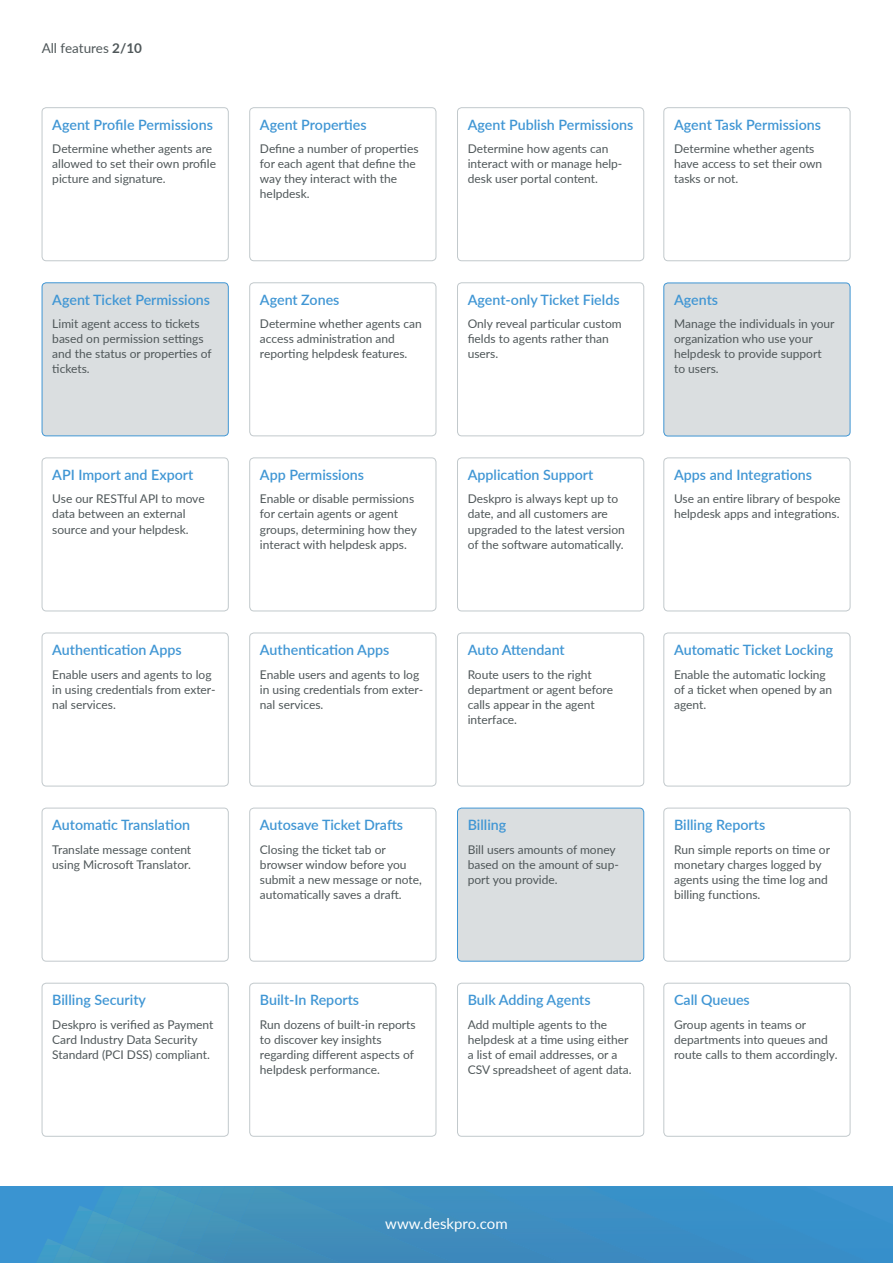
<style>
.page{position:relative;width:893px;height:1263px;background:#fff}
.page>*{position:absolute;margin:0;border:0;box-sizing:border-box;transform-origin:0 0}
.t1{font:15px "Lato";color:#fff}
.t2{font:600 14.25px "Lato";color:#4096d4}
.t3{font:13.5px "Lato";color:#4f5759}
.t4{font:12px/15px "Lato";color:#4f5759}
.s1{font-weight:700}
</style>
<div class="page">
<div style="left:457px;top:808px;width:187px;height:153px;background:#dadee0;border-radius:4px"></div>
<div style="left:457px;top:808px;width:187px;height:153px;border:1px solid #4096d4;border-radius:4px"></div>
<div style="left:664px;top:283px;width:186px;height:153px;background:#dadee0;border-radius:4px"></div>
<div style="left:663px;top:283px;width:187px;height:153px;border:1px solid #4096d4;border-radius:4px"></div>
<div style="left:42px;top:283px;width:186px;height:153px;background:#dadee0;border-radius:4px"></div>
<div style="left:42px;top:282px;width:187px;height:154px;border:1px solid #4096d4;border-radius:4px"></div>
<div style="left:42px;top:107px;width:187px;height:154px;border:1px solid #c2c9cc;border-radius:4px"></div>
<div style="left:42px;top:457px;width:187px;height:154px;border:1px solid #c2c9cc;border-radius:4px"></div>
<div style="left:42px;top:808px;width:187px;height:153px;border:1px solid #c2c9cc;border-radius:4px"></div>
<div style="left:42px;top:983px;width:187px;height:154px;border:1px solid #c2c9cc;border-radius:4px"></div>
<div style="left:42px;top:633px;width:187px;height:153px;border:1px solid #c2c9cc;border-radius:4px"></div>
<div style="left:249px;top:107px;width:187px;height:154px;border:1px solid #c2c9cc;border-radius:4px"></div>
<div style="left:249px;top:457px;width:187px;height:154px;border:1px solid #c2c9cc;border-radius:4px"></div>
<div style="left:249px;top:808px;width:187px;height:153px;border:1px solid #c2c9cc;border-radius:4px"></div>
<div style="left:249px;top:983px;width:187px;height:154px;border:1px solid #c2c9cc;border-radius:4px"></div>
<div style="left:249px;top:282px;width:187px;height:154px;border:1px solid #c2c9cc;border-radius:4px"></div>
<div style="left:249px;top:633px;width:187px;height:153px;border:1px solid #c2c9cc;border-radius:4px"></div>
<div style="left:457px;top:107px;width:187px;height:154px;border:1px solid #c2c9cc;border-radius:4px"></div>
<div style="left:457px;top:457px;width:187px;height:154px;border:1px solid #c2c9cc;border-radius:4px"></div>
<div style="left:457px;top:983px;width:187px;height:154px;border:1px solid #c2c9cc;border-radius:4px"></div>
<div style="left:457px;top:282px;width:187px;height:154px;border:1px solid #c2c9cc;border-radius:4px"></div>
<div style="left:457px;top:633px;width:187px;height:153px;border:1px solid #c2c9cc;border-radius:4px"></div>
<div style="left:663px;top:107px;width:187px;height:154px;border:1px solid #c2c9cc;border-radius:4px"></div>
<div style="left:663px;top:457px;width:187px;height:154px;border:1px solid #c2c9cc;border-radius:4px"></div>
<div style="left:663px;top:808px;width:187px;height:153px;border:1px solid #c2c9cc;border-radius:4px"></div>
<div style="left:663px;top:983px;width:187px;height:154px;border:1px solid #c2c9cc;border-radius:4px"></div>
<div style="left:663px;top:633px;width:187px;height:153px;border:1px solid #c2c9cc;border-radius:4px"></div>
<div style="left:0;top:1186px;width:893px;height:77px;background:#3a94d1"></div>
<div style="left:563px;top:1186px;width:92px;height:77px;background:#3c8ec3"></div>
<div style="left:455px;top:1186px;width:108px;height:77px;background:#3e8dc0"></div>
<img style="left:159px;top:1187px;width:18px;height:2px">
<img style="left:177px;top:1187px;width:18px;height:9px">
<img style="left:195px;top:1186px;width:19px;height:18px">
<img style="left:214px;top:1186px;width:26px;height:25px">
<div style="left:240px;top:1186px;width:215px;height:77px;background:#4090bc"></div>
<img style="left:123px;top:1187px;width:2px;height:30px">
<img style="left:125px;top:1187px;width:34px;height:76px">
<img style="left:140px;top:1189px;width:37px;height:48px">
<img style="left:158px;top:1196px;width:37px;height:41px">
<img style="left:176px;top:1204px;width:38px;height:41px">
<img style="left:195px;top:1211px;width:45px;height:52px">
<div style="left:222px;top:1222px;width:119px;height:41px;background:#408db8"></div>
<img style="left:123px;top:1217px;width:2px;height:7px">
<img style="left:123px;top:1224px;width:17px;height:39px">
<img style="left:146px;top:1237px;width:30px;height:26px">
<img style="left:168px;top:1245px;width:27px;height:18px">
<img style="left:191px;top:1253px;width:29px;height:10px">
<svg style="left:45px;top:1189px;width:78px;height:74px"></svg>
<img style="left:52px;top:1244px;width:22px;height:19px">
<img style="left:68px;top:1250px;width:22px;height:13px">
<img style="left:87px;top:1256px;width:18px;height:7px">
<p class="t3" style="left:42px;top:39px;width:102px">All features <span class="s1">2/10</span></p>
<p class="t2" style="left:52px;top:114px;width:162px">Agent Profile Permissions</p>
<p class="t4" style="left:52px;top:141px;width:165px">Determine whether agents are allowed to set their own profile picture and signature.</p>
<p class="t2" style="left:52px;top:289px;width:159px">Agent Ticket Permissions</p>
<p class="t4" style="left:52px;top:316px;width:161px">Limit agent access to tickets based on permission settings and the status or properties of tickets.</p>
<p class="t2" style="left:52px;top:464px;width:143px">API Import and Export</p>
<p class="t4" style="left:52px;top:491px;width:154px">Use our RESTful API to move data between an external source and your helpdesk.</p>
<p class="t2" style="left:52px;top:639px;width:131px">Authentication Apps</p>
<p class="t4" style="left:52px;top:666px;width:165px">Enable users and agents to log in using credentials from exter&shy;nal services.</p>
<p class="t2" style="left:52px;top:815px;width:139px">Automatic Translation</p>
<p class="t4" style="left:52px;top:841px;width:140px">Translate message content using Microsoft Translator.</p>
<p class="t2" style="left:52px;top:990px;width:95px">Billing Security</p>
<p class="t4" style="left:52px;top:1016px;width:163px">Deskpro is verified as Payment<br>Card Industry Data Security<br>Standard (PCI DSS) compliant.</p>
<p class="t2" style="left:260px;top:114px;width:108px">Agent Properties</p>
<p class="t4" style="left:260px;top:141px;width:160px">Define a number of properties for each agent that define the way they interact with the helpdesk.</p>
<p class="t2" style="left:260px;top:289px;width:81px">Agent Zones</p>
<p class="t4" style="left:260px;top:316px;width:163px">Determine whether agents can access administration and reporting helpdesk features.</p>
<p class="t2" style="left:260px;top:464px;width:106px">App Permissions</p>
<p class="t4" style="left:260px;top:491px;width:158px">Enable or disable permissions for certain agents or agent groups, determining how they interact with helpdesk apps.</p>
<p class="t2" style="left:260px;top:639px;width:131px">Authentication Apps</p>
<p class="t4" style="left:260px;top:666px;width:165px">Enable users and agents to log in using credentials from exter&shy;nal services.</p>
<p class="t2" style="left:260px;top:815px;width:145px">Autosave Ticket Drafts</p>
<p class="t4" style="left:260px;top:841px;width:163px">Closing the ticket tab or browser window before you submit a new message or note, automatically saves a draft.</p>
<p class="t2" style="left:260px;top:990px;width:101px">Built-In Reports</p>
<p class="t4" style="left:260px;top:1016px;width:157px">Run dozens of built-in reports to discover key insights regarding different aspects of helpdesk performance.</p>
<p class="t2" style="left:468px;top:114px;width:167px">Agent Publish Permissions</p>
<p class="t4" style="left:468px;top:141px;width:156px">Determine how agents can interact with or manage help&shy;desk user portal content.</p>
<p class="t2" style="left:674px;top:114px;width:148px">Agent Task Permissions</p>
<p class="t4" style="left:674px;top:141px;width:150px">Determine whether agents have access to set their own tasks or not.</p>
<p class="t2" style="left:468px;top:289px;width:153px">Agent-only Ticket Fields</p>
<p class="t4" style="left:468px;top:316px;width:155px">Only reveal particular custom fields to agents rather than users.</p>
<p class="t2" style="left:468px;top:464px;width:127px">Application Support</p>
<p class="t4" style="left:468px;top:491px;width:159px">Deskpro is always kept up to date, and all customers are upgraded to the latest version of the software automatically.</p>
<p class="t2" style="left:468px;top:639px;width:99px">Auto Attendant</p>
<p class="t4" style="left:468px;top:666px;width:147px">Route users to the right department or agent before calls appear in the agent interface.</p>
<p class="t2" style="left:468px;top:815px;width:40px">Billing</p>
<p class="t4" style="left:468px;top:841px;width:153px">Bill users amounts of money based on the amount of sup&shy;port you provide.</p>
<p class="t2" style="left:468px;top:990px;width:124px">Bulk Adding Agents</p>
<p class="t4" style="left:468px;top:1016px;width:165px">Add multiple agents to the helpdesk at a time using either a list of email addresses, or a<br>CSV spreadsheet of agent data.</p>
<p class="t2" style="left:674px;top:289px;width:46px">Agents</p>
<p class="t4" style="left:674px;top:316px;width:162px">Manage the individuals in your organization who use your helpdesk to provide support to users.</p>
<p class="t2" style="left:674px;top:464px;width:139px">Apps and Integrations</p>
<p class="t4" style="left:674px;top:491px;width:168px">Use an entire library of bespoke helpdesk apps and integrations.</p>
<p class="t2" style="left:674px;top:639px;width:161px">Automatic Ticket Locking</p>
<p class="t4" style="left:674px;top:666px;width:160px">Enable the automatic locking of a ticket when opened by an agent.</p>
<p class="t2" style="left:674px;top:815px;width:93px">Billing Reports</p>
<p class="t4" style="left:674px;top:841px;width:157px">Run simple reports on time or monetary charges logged by agents using the time log and billing functions.</p>
<p class="t2" style="left:674px;top:990px;width:77px">Call Queues</p>
<p class="t4" style="left:674px;top:1016px;width:165px">Group agents in teams or departments into queues and route calls to them accordingly.</p>
<p class="t1" style="left:385px;top:1213px;width:124px">www.deskpro.com</p>
</div>
